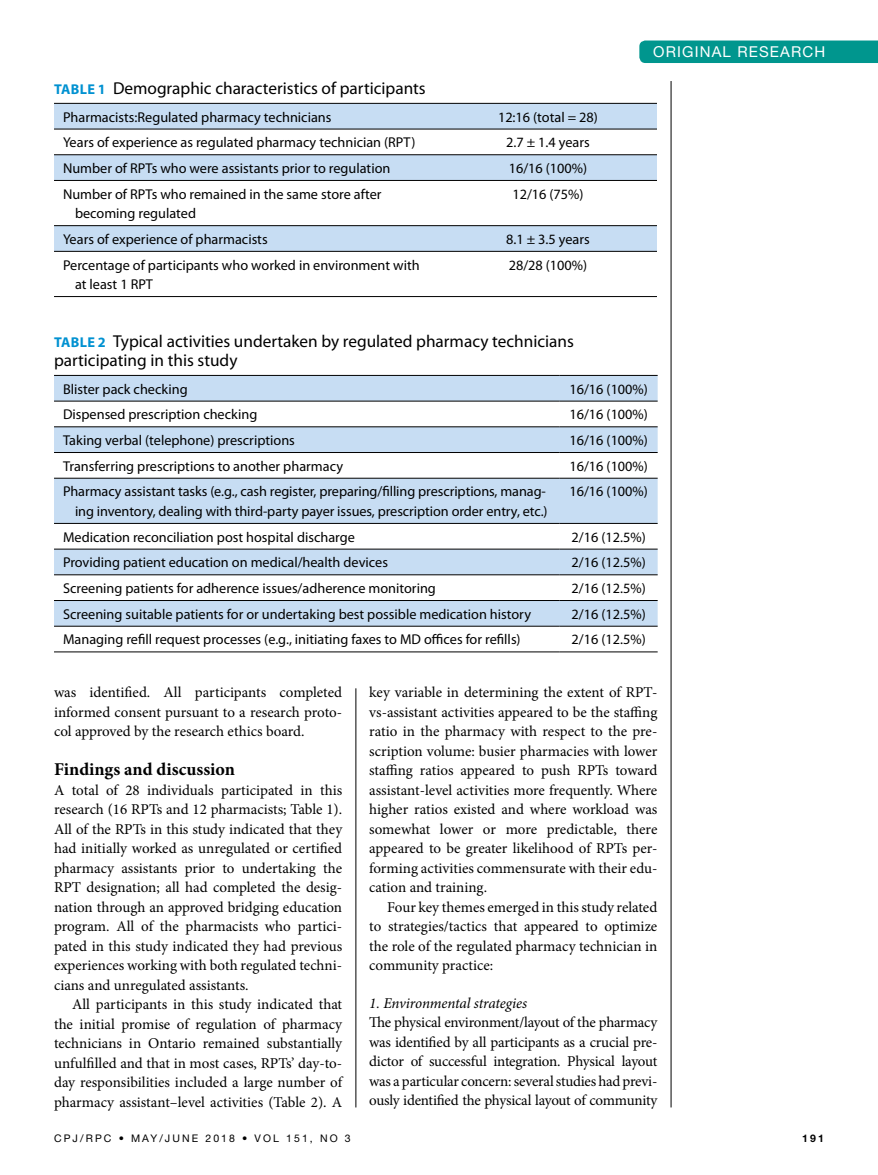
<style>
.page{position:relative;width:878px;height:1175px;background:#fff}
.page>*{position:absolute;margin:0;border:0;box-sizing:border-box;transform-origin:0 0}
.t1{font:700 18px "Minion Pro";color:#000}
.t2{font:17.25px/19.5px "Myriad Pro";color:#000}
.t3{font:15px/19.5px "Minion Pro";letter-spacing:-.005em;color:#000;text-align:justify}
.t4{font:italic 15px "Minion Pro";letter-spacing:-.01em;color:#000}
.t5{font:15px "Helvetica Neue LT Std";letter-spacing:.075em;color:#fff}
.t6{font:14.25px/19.5px "Myriad Pro";color:#000}
.t7{font:10.5px "Helvetica Neue LT Std";letter-spacing:.2em;color:#000}
.t8{font:700 10.5px "Helvetica Neue LT Std";color:#000}
.s1{font-weight:700;font-size:14.25px;color:#0091d1}
</style>
<div class="page">
<div style="left:639px;top:40px;width:239px;height:23px;background:#00968e"></div>
<hr style="left:670px;top:81px;width:1px;height:1026px;background:#000">
<hr style="left:355px;top:688px;width:1px;height:419px;background:#000">
<div style="left:54px;top:104px;width:603px;height:25px;background:#c7ddf3"></div>
<svg style="left:54px;top:155px;width:603px;height:96px;fill:#c7ddf3"></svg>
<hr style="left:54px;top:103px;width:385px;height:1px;background:#000">
<hr style="left:439px;top:103px;width:218px;height:1px;background:#000">
<hr style="left:54px;top:129px;width:385px;height:1px;background:#000">
<hr style="left:439px;top:129px;width:218px;height:1px;background:#000">
<hr style="left:54px;top:154px;width:385px;height:1px;background:#000">
<hr style="left:439px;top:154px;width:218px;height:1px;background:#000">
<hr style="left:54px;top:180px;width:385px;height:1px;background:#000">
<hr style="left:439px;top:180px;width:218px;height:1px;background:#000">
<hr style="left:54px;top:225px;width:385px;height:1px;background:#000">
<hr style="left:439px;top:225px;width:218px;height:1px;background:#000">
<hr style="left:54px;top:251px;width:385px;height:1px;background:#000">
<hr style="left:439px;top:251px;width:218px;height:1px;background:#000">
<hr style="left:54px;top:296px;width:385px;height:1px;background:#000">
<hr style="left:439px;top:296px;width:218px;height:1px;background:#000">
<div style="left:54px;top:376px;width:603px;height:25px;background:#c7ddf3"></div>
<svg style="left:54px;top:427px;width:603px;height:199px;fill:#c7ddf3"></svg>
<hr style="left:54px;top:375px;width:505px;height:1px;background:#000">
<hr style="left:559px;top:375px;width:98px;height:1px;background:#000">
<hr style="left:54px;top:401px;width:505px;height:1px;background:#000">
<hr style="left:559px;top:401px;width:98px;height:1px;background:#000">
<hr style="left:54px;top:426px;width:505px;height:1px;background:#000">
<hr style="left:559px;top:426px;width:98px;height:1px;background:#000">
<hr style="left:54px;top:452px;width:505px;height:1px;background:#000">
<hr style="left:559px;top:452px;width:98px;height:1px;background:#000">
<hr style="left:54px;top:478px;width:505px;height:1px;background:#000">
<hr style="left:559px;top:478px;width:98px;height:1px;background:#000">
<hr style="left:54px;top:523px;width:505px;height:1px;background:#000">
<hr style="left:559px;top:523px;width:98px;height:1px;background:#000">
<hr style="left:54px;top:549px;width:505px;height:1px;background:#000">
<hr style="left:559px;top:549px;width:98px;height:1px;background:#000">
<hr style="left:54px;top:574px;width:505px;height:1px;background:#000">
<hr style="left:559px;top:574px;width:98px;height:1px;background:#000">
<hr style="left:54px;top:600px;width:505px;height:1px;background:#000">
<hr style="left:559px;top:600px;width:98px;height:1px;background:#000">
<hr style="left:54px;top:626px;width:505px;height:1px;background:#000">
<hr style="left:559px;top:626px;width:98px;height:1px;background:#000">
<hr style="left:54px;top:651px;width:505px;height:1px;background:#000">
<hr style="left:559px;top:651px;width:98px;height:1px;background:#000">
<p class="t2" style="left:54px;top:78px;width:373px"><span class="s1">TABLE 1</span> Demographic characteristics of participants</p>
<p class="t6" style="left:63px;top:107px;width:270px">Pharmacists:Regulated pharmacy technicians</p>
<p class="t6" style="left:498px;top:107px;width:101px">12:16 (total = 28)</p>
<p class="t6" style="left:63px;top:132px;width:354px">Years of experience as regulated pharmacy technician (RPT)</p>
<p class="t6" style="left:506px;top:132px;width:85px">2.7 ± 1.4 years</p>
<p class="t6" style="left:63px;top:158px;width:329px">Number of RPTs who were assistants prior to regulation</p>
<p class="t6" style="left:508px;top:158px;width:80px">16/16 (100%)</p>
<p class="t6" style="left:75px;top:184px;width:308px;text-indent:-12px">Number of RPTs who remained in the same store after becoming regulated</p>
<p class="t6" style="left:512px;top:184px;width:73px">12/16 (75%)</p>
<p class="t6" style="left:63px;top:229px;width:206px">Years of experience of pharmacists</p>
<p class="t6" style="left:506px;top:229px;width:85px">8.1 ± 3.5 years</p>
<p class="t6" style="left:75px;top:255px;width:346px;text-indent:-12px">Percentage of participants who worked in environment with at least 1 RPT</p>
<p class="t6" style="left:508px;top:255px;width:80px">28/28 (100%)</p>
<p class="t5" style="left:653px;top:43px;width:173px">ORIGINAL RESEARCH</p>
<p class="t2" style="left:54px;top:331px;width:521px"><span class="s1">TABLE 2</span> Typical activities undertaken by regulated pharmacy technicians participating in this study</p>
<p class="t6" style="left:63px;top:379px;width:126px">Blister pack checking</p>
<p class="t6" style="left:569px;top:379px;width:80px">16/16 (100%)</p>
<p class="t6" style="left:63px;top:404px;width:196px">Dispensed prescription checking</p>
<p class="t6" style="left:569px;top:404px;width:80px">16/16 (100%)</p>
<p class="t6" style="left:63px;top:430px;width:233px">Taking verbal (telephone) prescriptions</p>
<p class="t6" style="left:569px;top:430px;width:80px">16/16 (100%)</p>
<p class="t6" style="left:63px;top:456px;width:281px">Transferring prescriptions to another pharmacy</p>
<p class="t6" style="left:569px;top:456px;width:80px">16/16 (100%)</p>
<p class="t6" style="left:63px;top:481px;width:486px;text-align:right">Pharmacy assistant tasks (e.g., cash register, preparing/filling prescriptions, manag&shy;ing inventory, dealing with third-party payer issues, prescription order entry, etc.)</p>
<p class="t6" style="left:569px;top:481px;width:80px">16/16 (100%)</p>
<p class="t6" style="left:63px;top:527px;width:293px">Medication reconciliation post hospital discharge</p>
<p class="t6" style="left:571px;top:527px;width:76px">2/16 (12.5%)</p>
<p class="t6" style="left:63px;top:552px;width:326px">Providing patient education on medical/health devices</p>
<p class="t6" style="left:571px;top:552px;width:76px">2/16 (12.5%)</p>
<p class="t6" style="left:63px;top:578px;width:374px">Screening patients for adherence issues/adherence monitoring</p>
<p class="t6" style="left:571px;top:578px;width:76px">2/16 (12.5%)</p>
<p class="t6" style="left:63px;top:604px;width:469px">Screening suitable patients for or undertaking best possible medication history</p>
<p class="t6" style="left:571px;top:604px;width:76px">2/16 (12.5%)</p>
<p class="t6" style="left:63px;top:629px;width:459px">Managing refill request processes (e.g., initiating faxes to MD offices for refills)</p>
<p class="t6" style="left:571px;top:629px;width:76px">2/16 (12.5%)</p>
<p class="t3" style="left:54px;top:682px;width:290px">was identified. All participants completed informed consent pursuant to a research proto&shy;col approved by the research ethics board.</p>
<p class="t1" style="left:54px;top:757px;width:182px">Findings and discussion</p>
<p class="t3" style="left:54px;top:780px;width:290px">A total of 28 individuals participated in this research (16 RPTs and 12 pharmacists; Table 1).<br>All of the RPTs in this study indicated that they had initially worked as unregulated or certified pharmacy assistants prior to undertaking the RPT designation; all had completed the desig&shy;nation through an approved bridging education program. All of the pharmacists who partici&shy;pated in this study indicated they had previous experiences working with both regulated techni&shy;cians and unregulated assistants.</p>
<p class="t3" style="left:54px;top:994px;width:290px;text-indent:18px">All participants in this study indicated that the initial promise of regulation of pharmacy technicians in Ontario remained substantially unfulfilled and that in most cases, RPTs’ day-to&shy;day responsibilities included a large number of pharmacy assistant–level activities (Table 2). A</p>
<p class="t3" style="left:369px;top:682px;width:290px">key variable in determining the extent of RPT&shy;vs-assistant activities appeared to be the staffing ratio in the pharmacy with respect to the pre&shy;scription volume: busier pharmacies with lower staffing ratios appeared to push RPTs toward assistant-level activities more frequently. Where higher ratios existed and where workload was somewhat lower or more predictable, there appeared to be greater likelihood of RPTs per&shy;forming activities commensurate with their edu&shy;cation and training.</p>
<p class="t3" style="left:369px;top:897px;width:289px;text-indent:18px">Four key themes emerged in this study related to strategies/tactics that appeared to optimize the role of the regulated pharmacy technician in community practice:</p>
<p class="t4" style="left:369px;top:992px;width:159px">1. Environmental strategies</p>
<p class="t3" style="left:369px;top:1012px;width:290px">The physical environment/layout of the pharmacy was identified by all participants as a crucial pre&shy;dictor of successful integration. Physical layout was a particular concern: several studies had previ&shy;ously identified the physical layout of community</p>
<p class="t7" style="left:54px;top:1132px;width:298px">CPJ/RPC • MAY/JUNE 2018 • VOL 151, NO 3</p>
<p class="t8" style="left:802px;top:1131px;width:23px">191</p>
</div>
